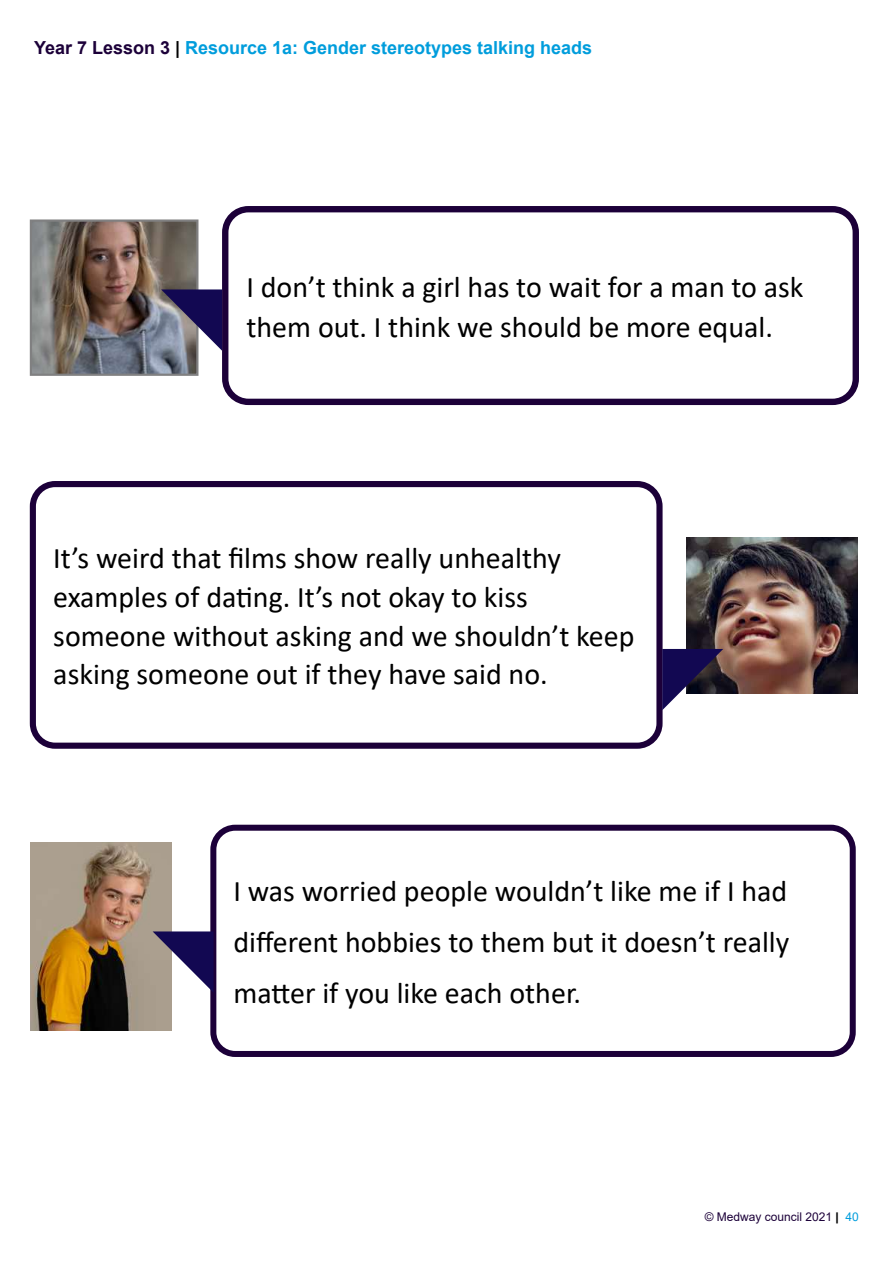
<style>
.page{position:relative;width:893px;height:1263px;background:#fff}
.page>*{position:absolute;margin:0;border:0;box-sizing:border-box;transform-origin:0 0}
.t1{font:30px/38.8px "Calibri";color:#000}
.t2{font:700 18px "Arial";color:#009ddc}
.t3{font:12px "Arial";color:#1c0039}
.s1{color:#1c0039}
.s2{color:#000}
.s3{font-weight:900;color:#000}
.s4{color:#009ddc}
</style>
<div class="page">
<img style="left:33px;top:222px;width:162px;height:151px">
<div style="left:30px;top:219px;width:168px;height:157px;border:2px solid #808081"></div>
<img style="left:687px;top:537px;width:170px;height:157px">
<img style="left:30px;top:842px;width:142px;height:188px">
<div style="left:222px;top:206px;width:637px;height:199px;border:6px solid #1c0039;border-radius:23px"></div>
<div style="left:30px;top:481px;width:633px;height:268px;border:6px solid #1c0039;border-radius:22px"></div>
<svg style="left:151px;top:285px;width:75px;height:76px;background:#696685"></svg>
<div style="left:210px;top:825px;width:646px;height:232px;border:6px solid #1c0039;border-radius:22px"></div>
<svg style="left:658px;top:645px;width:75px;height:75px"></svg>
<svg style="left:143px;top:927px;width:74px;height:75px"></svg>
<p class="t2" style="left:34px;top:41px;width:560px"><span class="s1">Year 7 Lesson 3</span> <span class="s2">|</span> Resource 1a: Gender stereotypes talking heads</p>
<p class="t1" style="left:246px;top:266px;width:559px;line-height:40.3px">I don’t think a girl has to wait for a man to ask them out. I think we should be more equal.</p>
<p class="t1" style="left:53px;top:538px;width:583px">It’s weird that 昀椀lms show really unhealthy examples of da琀椀ng. It’s not okay to kiss someone without asking and we shouldn’t keep asking someone out if they have said no.</p>
<p class="t1" style="left:233px;top:865px;width:558px;line-height:51px;text-align:justify">I was worried people wouldn’t like me if I had di昀昀erent hobbies to them but it doesn’t really ma琀琀er if you like each other.</p>
<p class="t3" style="left:705px;top:1212px;width:156px">© Medway council 2021 <span class="s3">|</span> <span class="s4">40</span></p>
</div>
